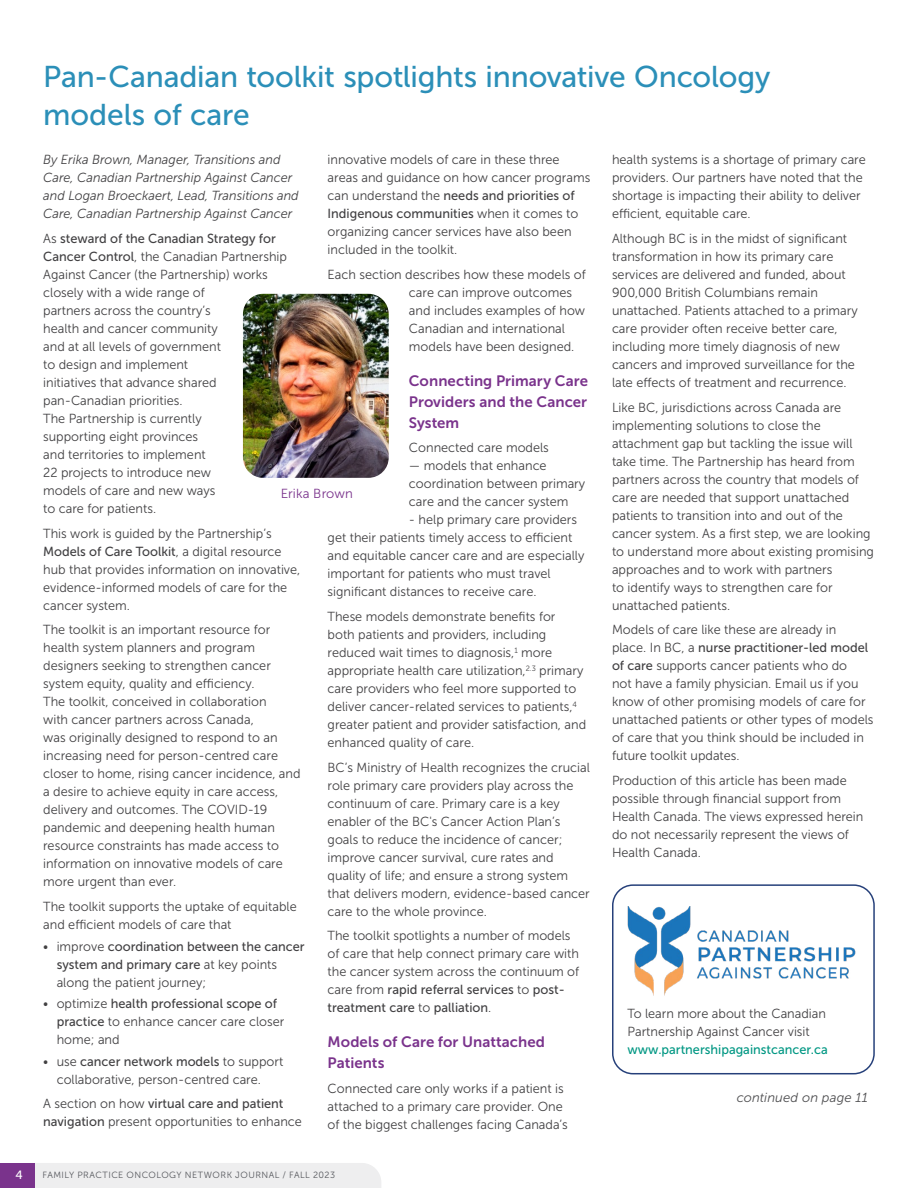
<style>
.page{position:relative;width:918px;height:1188px;background:#fff}
.page>*{position:absolute;margin:0;border:0;box-sizing:border-box;transform-origin:0 0}
.t1{font:30px/37.5px "Museo Sans 500";letter-spacing:-.005em;color:#2b8fb8}
.t2{font:15px/21px "Museo Sans 700";letter-spacing:.005em;color:#7a338c;text-align:justify}
.t3{font:13.2px/18px "Museo Sans 300";color:#414042}
.t4{font:13.2px/18px "Museo Sans 500";color:#414042}
.t5{font:italic 13.2px/18px "Museo Sans 300";color:#414042}
.t6{font:13.2px "Museo Sans 500";color:#009783}
.t7{font:italic 13.2px "Museo Sans 300";letter-spacing:.005em;color:#4d4d4f}
.t8{font:13.2px "Museo Sans 300";letter-spacing:.005em;color:#7a338c}
.t9{font:12px "Museo Sans 500";color:#fff}
.t10{font:9px "Museo Sans 300";letter-spacing:.055em;color:#54565b}
.s1{font-family:"Museo Sans 300"}
.s2{font-family:"Museo Sans 500"}
</style>
<div class="page">
<img style="left:243px;top:294px;width:146px;height:184px">
<div style="left:612px;top:884px;width:263px;height:190px;border:2px solid #26407a;border-radius:20px"></div>
<img style="left:627px;top:906px;width:229px;height:90px">
<div style="left:35px;top:1163px;width:346px;height:25px;background:#eeeeef"></div>
<div style="left:0;top:1163px;width:35px;height:25px;background:#7a338c"></div>
<h1 class="t1" style="left:43px;top:58px;width:729px">Pan-Canadian toolkit spotlights innovative Oncology models of care</h1>
<p class="t5" style="left:43px;top:151px;width:257px">By Erika Brown, Manager, Transitions and Care, Canadian Partnership Against Cancer and Logan Broeckaert, Lead, Transitions and Care, Canadian Partnership Against Cancer</p>
<p class="t4" style="left:43px;top:230px;width:234px"><span class="s1">As</span> steward of the Canadian Strategy for</p>
<p class="t3" style="left:43px;top:248px;width:245px"><span class="s2">Cancer Control</span>, the Canadian Partnership<br>Against Cancer (the Partnership) works closely with a wide range of<br>partners across the country’s<br>health and cancer community<br>and at all levels of government<br>to design and implement<br>initiatives that advance shared pan-Canadian priorities.<br>The Partnership is currently<br>supporting eight provinces<br>and territories to implement<br>22 projects to introduce new<br>models of care and new ways<br>to care for patients.</p>
<p class="t3" style="left:43px;top:524px;width:230px">This work is guided by the Partnership’s</p>
<p class="t4" style="left:43px;top:542px;width:240px">Models of Care Toolkit<span class="s1">, a digital resource</span></p>
<p class="t3" style="left:43px;top:560px;width:259px">hub that provides information on innovative, evidence-informed models of care for the cancer system.</p>
<p class="t3" style="left:43px;top:621px;width:259px">The toolkit is an important resource for health system planners and program designers seeking to strengthen cancer system equity, quality and efficiency.<br>The toolkit, conceived in collaboration<br>with cancer partners across Canada,<br>was originally designed to respond to an increasing need for person-centred care closer to home, rising cancer incidence, and a desire to achieve equity in care access, delivery and outcomes. The COVID-19 pandemic and deepening health human resource constraints has made access to information on innovative models of care more urgent than ever.</p>
<p class="t3" style="left:43px;top:898px;width:255px">The toolkit supports the uptake of equitable and efficient models of care that</p>
<p class="t4" style="left:57px;top:937px;width:250px;text-indent:-13px"><span class="s1">• improve</span> coordination between the cancer system and primary care <span class="s1">at key points</span></p>
<p class="t3" style="left:57px;top:973px;width:151px">along the patient journey;</p>
<p class="t4" style="left:43px;top:995px;width:235px"><span class="s1">• optimize</span> health professional scope of</p>
<p class="t3" style="left:57px;top:1013px;width:229px"><span class="s2">practice</span> to enhance cancer care closer home; and</p>
<p class="t4" style="left:43px;top:1052px;width:242px"><span class="s1">• use</span> cancer network models <span class="s1">to support</span></p>
<p class="t3" style="left:57px;top:1070px;width:206px">collaborative, person-centred care.</p>
<p class="t4" style="left:43px;top:1095px;width:242px"><span class="s1">A section on how</span> virtual care and patient</p>
<p class="t3" style="left:43px;top:1113px;width:260px"><span class="s2">navigation</span> present opportunities to enhance</p>
<p class="t3" style="left:328px;top:151px;width:264px">innovative models of care in these three areas and guidance on how cancer programs</p>
<p class="t4" style="left:328px;top:187px;width:252px"><span class="s1">can understand the</span> needs and priorities of<br>Indigenous communities <span class="s1">when it comes to</span></p>
<p class="t3" style="left:328px;top:223px;width:245px">organizing cancer services have also been included in the toolkit.</p>
<p class="t3" style="left:409px;top:265px;width:178px;text-indent:-81px">Each section describes how these models of care can improve outcomes and includes examples of how<br>Canadian and international models have been designed.</p>
<p class="t2" style="left:409px;top:370px;width:181px">Connecting Primary Care Providers and the Cancer System</p>
<p class="t3" style="left:409px;top:439px;width:141px">Connected care models</p>
<p class="t3" style="left:409px;top:457px;width:178px">— models that enhance coordination between primary care and the cancer system</p>
<p class="t3" style="left:328px;top:511px;width:258px;text-indent:81px">- help primary care providers get their patients timely access to efficient and equitable cancer care and are especially important for patients who must travel significant distances to receive care.</p>
<p class="t3" style="left:328px;top:608px;width:260px">These models demonstrate benefits for<br>both patients and providers, including reduced wait times to diagnosis,<sup>1</sup> more appropriate health care utilization,<sup>2.3</sup> primary care providers who feel more supported to deliver cancer-related services to patients,<sup>4 </sup>greater patient and provider satisfaction, and enhanced quality of care.</p>
<p class="t3" style="left:328px;top:758px;width:264px">BC’s Ministry of Health recognizes the crucial role primary care providers play across the continuum of care. Primary care is a key enabler of the BC's Cancer Action Plan’s goals to reduce the incidence of cancer; improve cancer survival, cure rates and quality of life; and ensure a strong system that delivers modern, evidence-based cancer care to the whole province.</p>
<p class="t3" style="left:328px;top:927px;width:253px">The toolkit spotlights a number of models of care that help connect primary care with the cancer system across the continuum of</p>
<p class="t4" style="left:328px;top:981px;width:239px"><span class="s1">care from</span> rapid referral services <span class="s1">to</span> post&shy;treatment care <span class="s1">to</span> palliation<span class="s1">.</span></p>
<p class="t2" style="left:328px;top:1031px;width:219px">Models of Care for Unattached<br>Patients</p>
<p class="t3" style="left:328px;top:1079px;width:242px">Connected care only works if a patient is attached to a primary care provider. One of the biggest challenges facing Canada’s</p>
<p class="t3" style="left:612px;top:151px;width:255px">health systems is a shortage of primary care providers. Our partners have noted that the shortage is impacting their ability to deliver efficient, equitable care.</p>
<p class="t3" style="left:612px;top:230px;width:247px">Although BC is in the midst of significant transformation in how its primary care services are delivered and funded, about 900,000 British Columbians remain unattached. Patients attached to a primary care provider often receive better care, including more timely diagnosis of new cancers and improved surveillance for the late effects of treatment and recurrence.</p>
<p class="t3" style="left:612px;top:398px;width:263px">Like BC, jurisdictions across Canada are implementing solutions to close the attachment gap but tackling the issue will take time. The Partnership has heard from partners across the country that models of care are needed that support unattached patients to transition into and out of the cancer system. As a first step, we are looking to understand more about existing promising approaches and to work with partners<br>to identify ways to strengthen care for unattached patients.</p>
<p class="t3" style="left:612px;top:621px;width:226px">Models of care like these are already in</p>
<p class="t4" style="left:612px;top:639px;width:258px"><span class="s1">place. In BC, a</span> nurse practitioner-led model</p>
<p class="t3" style="left:612px;top:657px;width:263px"><span class="s2">of care</span> supports cancer patients who do<br>not have a family physician. Email us if you know of other promising models of care for unattached patients or other types of models of care that you think should be included in future toolkit updates.</p>
<p class="t3" style="left:612px;top:772px;width:253px">Production of this article has been made possible through financial support from Health Canada. The views expressed herein do not necessarily represent the views of Health Canada.</p>
<p class="t8" style="left:281px;top:486px;width:74px">Erika Brown</p>
<p class="t3" style="left:627px;top:1005px;width:200px">To learn more about the Canadian<br>Partnership Against Cancer visit</p>
<p class="t6" style="left:627px;top:1042px;width:202px">www.partnershipagainstcancer.ca</p>
<p class="t7" style="left:737px;top:1091px;width:133px">continued on page 11</p>
<p class="t9" style="left:16px;top:1169px;width:9px">4</p>
<p class="t10" style="left:43px;top:1171px;width:294px">FAMILY PRACTICE ONCOLOGY NETWORK JOURNAL / FALL 2023</p>
</div>
